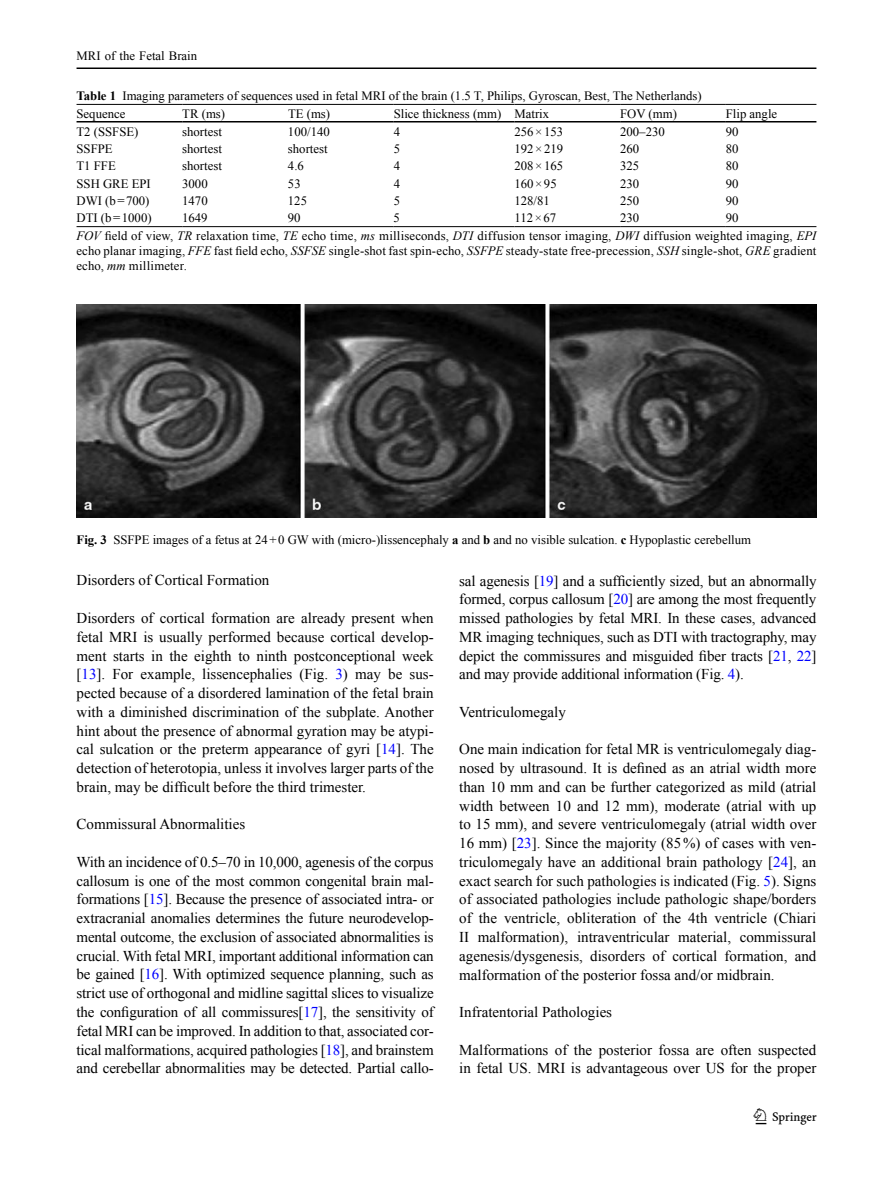
<style>
.page{position:relative;width:893px;height:1187px;background:#fff}
.page>*{position:absolute;margin:0;border:0;box-sizing:border-box;transform-origin:0 0}
.t1{font:22.5px "Springnew";color:#000}
.t2{font:15px/18.8px "Times New Roman";color:#000;text-align:justify}
.t3{font:12.75px/17.4px "Times New Roman";color:#000}
.s1{font-weight:700}
.s2{font-style:italic}
.s3{color:#00f}
</style>
<div class="page">
<hr style="left:77px;top:67px;width:739px;height:2px;background:#000">
<hr style="left:182px;top:226px;width:106px;height:1px;background:#000">
<hr style="left:288px;top:226px;width:106px;height:1px;background:#000">
<hr style="left:394px;top:226px;width:120px;height:1px;background:#000">
<hr style="left:514px;top:226px;width:106px;height:1px;background:#000">
<hr style="left:620px;top:226px;width:106px;height:1px;background:#000">
<hr style="left:726px;top:226px;width:90px;height:1px;background:#000">
<hr style="left:77px;top:226px;width:105px;height:1px;background:#000">
<hr style="left:726px;top:121px;width:90px;height:1px;background:#000">
<hr style="left:620px;top:121px;width:106px;height:1px;background:#000">
<hr style="left:514px;top:121px;width:106px;height:1px;background:#000">
<hr style="left:394px;top:121px;width:120px;height:1px;background:#000">
<hr style="left:288px;top:121px;width:106px;height:1px;background:#000">
<hr style="left:182px;top:121px;width:106px;height:1px;background:#000">
<hr style="left:77px;top:121px;width:105px;height:1px;background:#000">
<hr style="left:77px;top:104px;width:105px;height:1px;background:#000">
<hr style="left:182px;top:104px;width:106px;height:1px;background:#000">
<hr style="left:288px;top:104px;width:106px;height:1px;background:#000">
<hr style="left:394px;top:104px;width:120px;height:1px;background:#000">
<hr style="left:514px;top:104px;width:106px;height:1px;background:#000">
<hr style="left:620px;top:104px;width:106px;height:1px;background:#000">
<hr style="left:726px;top:104px;width:90px;height:1px;background:#000">
<img style="left:77px;top:304px;width:739px;height:213px">
<p class="t3" style="left:77px;top:47px;width:122px">MRI of the Fetal Brain</p>
<p class="t3" style="left:77px;top:87px;width:627px"><span class="s1">Table 1</span> Imaging parameters of sequences used in fetal MRI of the brain (1.5 T, Philips, Gyroscan, Best, The Netherlands)<br>Sequence</p>
<p class="t3" style="left:182px;top:104px;width:44px">TR (ms)</p>
<p class="t3" style="left:288px;top:104px;width:44px">TE (ms)</p>
<p class="t3" style="left:394px;top:104px;width:157px">Slice thickness (mm) Matrix</p>
<p class="t3" style="left:620px;top:104px;width:58px">FOV (mm)</p>
<p class="t3" style="left:726px;top:104px;width:53px">Flip angle</p>
<p class="t3" style="left:77px;top:122px;width:63px">T2 (SSFSE)</p>
<p class="t3" style="left:182px;top:122px;width:41px">shortest</p>
<p class="t3" style="left:288px;top:122px;width:43px">100/140</p>
<p class="t3" style="left:394px;top:122px;width:8px">4</p>
<p class="t3" style="left:514px;top:122px;width:50px">256×153</p>
<p class="t3" style="left:620px;top:122px;width:46px">200–230</p>
<p class="t3" style="left:726px;top:122px;width:14px">90</p>
<p class="t3" style="left:77px;top:140px;width:38px">SSFPE</p>
<p class="t3" style="left:182px;top:140px;width:41px">shortest</p>
<p class="t3" style="left:288px;top:140px;width:41px">shortest</p>
<p class="t3" style="left:394px;top:140px;width:8px">5</p>
<p class="t3" style="left:514px;top:140px;width:50px">192×219</p>
<p class="t3" style="left:620px;top:140px;width:21px">260</p>
<p class="t3" style="left:726px;top:140px;width:14px">80</p>
<p class="t3" style="left:76px;top:157px;width:41px">T1 FFE</p>
<p class="t3" style="left:182px;top:157px;width:41px">shortest</p>
<p class="t3" style="left:288px;top:157px;width:17px">4.6</p>
<p class="t3" style="left:394px;top:157px;width:8px">4</p>
<p class="t3" style="left:514px;top:157px;width:50px">208×165</p>
<p class="t3" style="left:620px;top:157px;width:21px">325</p>
<p class="t3" style="left:726px;top:157px;width:14px">80</p>
<p class="t3" style="left:76px;top:174px;width:76px">SSH GRE EPI</p>
<p class="t3" style="left:182px;top:174px;width:27px">3000</p>
<p class="t3" style="left:288px;top:174px;width:14px">53</p>
<p class="t3" style="left:394px;top:174px;width:8px">4</p>
<p class="t3" style="left:514px;top:174px;width:44px">160×95</p>
<p class="t3" style="left:620px;top:174px;width:21px">230</p>
<p class="t3" style="left:726px;top:174px;width:14px">90</p>
<p class="t3" style="left:76px;top:192px;width:75px">DWI (b=700)</p>
<p class="t3" style="left:182px;top:192px;width:27px">1470</p>
<p class="t3" style="left:288px;top:192px;width:21px">125</p>
<p class="t3" style="left:394px;top:192px;width:8px">5</p>
<p class="t3" style="left:514px;top:192px;width:37px">128/81</p>
<p class="t3" style="left:620px;top:192px;width:21px">250</p>
<p class="t3" style="left:726px;top:192px;width:14px">90</p>
<p class="t3" style="left:76px;top:209px;width:77px">DTI (b=1000)</p>
<p class="t3" style="left:182px;top:209px;width:27px">1649</p>
<p class="t3" style="left:288px;top:209px;width:14px">90</p>
<p class="t3" style="left:394px;top:209px;width:8px">5</p>
<p class="t3" style="left:514px;top:209px;width:43px">112×67</p>
<p class="t3" style="left:620px;top:209px;width:21px">230</p>
<p class="t3" style="left:76px;top:209px;width:741px;text-indent:649px">90<br><span class="s2">FOV</span> field of view, <span class="s2">TR</span> relaxation time, <span class="s2">TE</span> echo time, <span class="s2">ms</span> milliseconds, <span class="s2">DTI</span> diffusion tensor imaging, <span class="s2">DWI</span> diffusion weighted imaging, <span class="s2">EPI</span></p>
<p class="t3" style="left:76px;top:243px;width:741px;line-height:15px">echo planar imaging, <span class="s2">FFE</span> fast field echo, <span class="s2">SSFSE</span> single-shot fast spin-echo, <span class="s2">SSFPE</span> steady-state free-precession, <span class="s2">SSH</span> single-shot, <span class="s2">GRE</span> gradient echo, <span class="s2">mm</span> millimeter.</p>
<p class="t3" style="left:77px;top:531px;width:676px"><span class="s1">Fig. 3</span> SSFPE images of a fetus at 24+0 GW with (micro-)lissencephaly <span class="s1">a</span> and <span class="s1">b</span> and no visible sulcation. <span class="s1">c</span> Hypoplastic cerebellum</p>
<p class="t2" style="left:77px;top:571px;width:194px">Disorders of Cortical Formation</p>
<p class="t2" style="left:77px;top:608px;width:359px">Disorders of cortical formation are already present when fetal MRI is usually performed because cortical develop&shy;ment starts in the eighth to ninth postconceptional week [<span class="s3">13</span>]. For example, lissencephalies (Fig. <span class="s3">3</span>) may be sus&shy;pected because of a disordered lamination of the fetal brain with a diminished discrimination of the subplate. Another hint about the presence of abnormal gyration may be atypi&shy;cal sulcation or the preterm appearance of gyri [<span class="s3">14</span>]. The detection of heterotopia, unless it involves larger parts of the brain, may be difficult before the third trimester.</p>
<p class="t2" style="left:77px;top:814px;width:170px">Commissural Abnormalities</p>
<p class="t2" style="left:77px;top:852px;width:359px">With an incidence of 0.5–70 in 10,000, agenesis of the corpus callosum is one of the most common congenital brain mal&shy;formations [<span class="s3">15</span>]. Because the presence of associated intra- or extracranial anomalies determines the future neurodevelop&shy;mental outcome, the exclusion of associated abnormalities is crucial. With fetal MRI, important additional information can be gained [<span class="s3">16</span>]. With optimized sequence planning, such as strict use of orthogonal and midline sagittal slices to visualize the configuration of all commissures[<span class="s3">17</span>], the sensitivity of fetal MRI can be improved. In addition to that, associated cor&shy;tical malformations, acquired pathologies [<span class="s3">18</span>], and brainstem and cerebellar abnormalities may be detected. Partial callo-</p>
<p class="t2" style="left:459px;top:571px;width:359px">sal agenesis [<span class="s3">19</span>] and a sufficiently sized, but an abnormally formed, corpus callosum [<span class="s3">20</span>] are among the most frequently missed pathologies by fetal MRI. In these cases, advanced MR imaging techniques, such as DTI with tractography, may depict the commissures and misguided fiber tracts [<span class="s3">21</span>, <span class="s3">22</span>] and may provide additional information (Fig. <span class="s3">4</span>).</p>
<p class="t2" style="left:459px;top:702px;width:108px">Ventriculomegaly</p>
<p class="t2" style="left:459px;top:739px;width:359px">One main indication for fetal MR is ventriculomegaly diag&shy;nosed by ultrasound. It is defined as an atrial width more than 10 mm and can be further categorized as mild (atrial width between 10 and 12 mm), moderate (atrial with up to 15 mm), and severe ventriculomegaly (atrial width over 16 mm) [<span class="s3">23</span>]. Since the majority (85%) of cases with ven&shy;triculomegaly have an additional brain pathology [<span class="s3">24</span>], an exact search for such pathologies is indicated (Fig. <span class="s3">5</span>). Signs of associated pathologies include pathologic shape/borders of the ventricle, obliteration of the 4th ventricle (Chiari II malformation), intraventricular material, commissural agenesis/dysgenesis, disorders of cortical formation, and malformation of the posterior fossa and/or midbrain.</p>
<p class="t2" style="left:459px;top:1002px;width:154px">Infratentorial Pathologies</p>
<p class="t2" style="left:459px;top:1039px;width:359px">Malformations of the posterior fossa are often suspected in fetal US. MRI is advantageous over US for the proper</p>
<h1 class="t1" style="left:756px;top:1108px;width:63px">1 3</h1>
</div>
